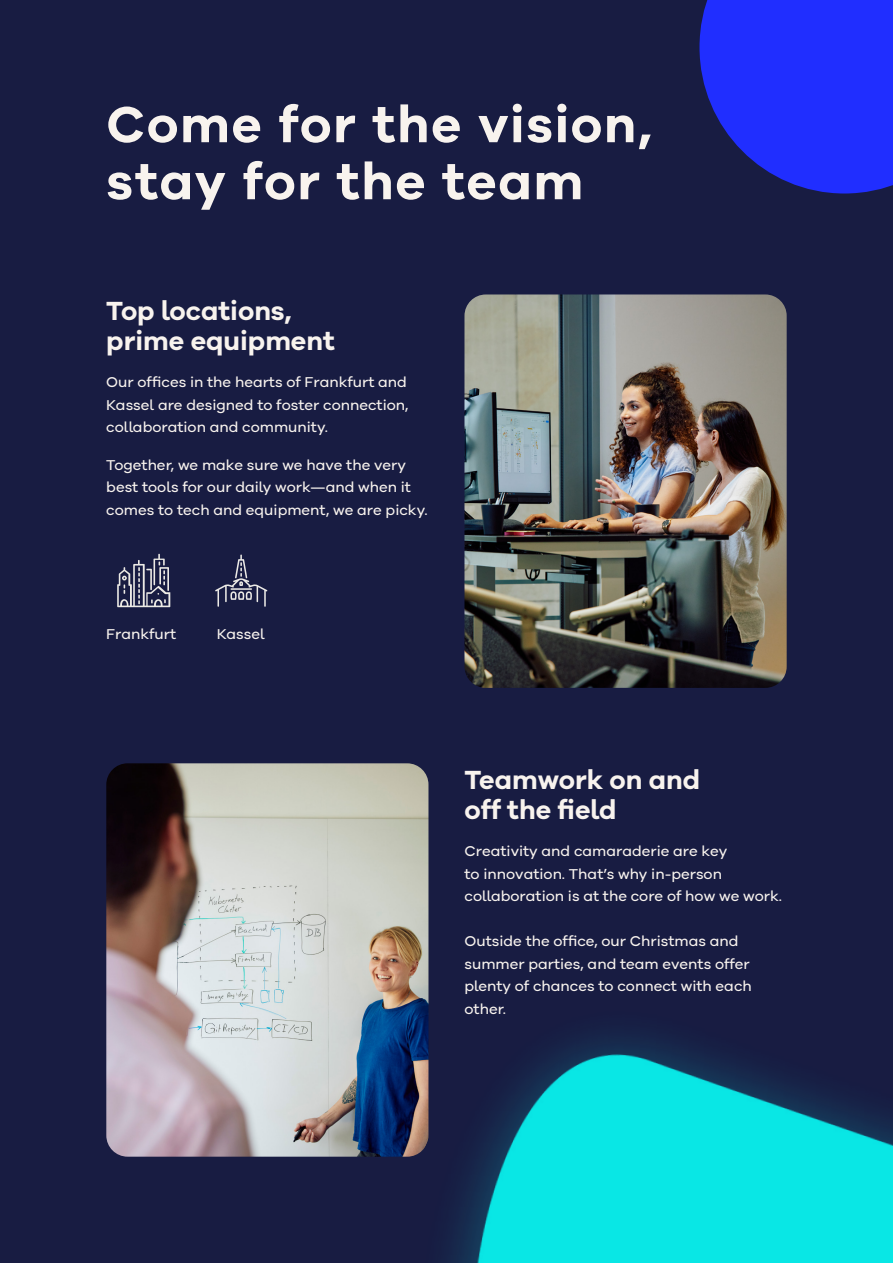
<style>
.page{position:relative;width:893px;height:1263px;background:#181c42}
.page>*{position:absolute;margin:0;border:0;box-sizing:border-box;transform-origin:0 0}
.t1{font:700 60px "Hiro Grotesque";color:#f8f3ee}
.t2{font:700 52.5px/57px "Hiro Grotesque";letter-spacing:.03em;color:#f8f3ee}
.t3{font:700 27px/30px "Hiro Grotesque";color:#f8f3ee}
.t4{font:15px/22.5px "Hiro Grotesque";color:#f8f3ee}
</style>
<div class="page">
<img style="left:106px;top:763px;width:322px;height:394px">
<img style="left:464px;top:294px;width:323px;height:394px">
<img style="left:414px;top:987px;width:479px;height:276px">
<svg style="left:699px;top:0;width:194px;height:193px;background:#1e2be6"></svg>
<svg style="left:215px;top:554px;width:52px;height:53px"></svg>
<svg style="left:117px;top:554px;width:54px;height:53px"></svg>
<svg style="left:758px;top:1080px;width:17px;height:17px"></svg>
<h2 class="t2" style="left:106px;top:94px;width:547px">Come for the vision, stay for the team</h2>
<h3 class="t3" style="left:106px;top:295px;width:230px">Top locations, prime equipment</h3>
<p class="t4" style="left:106px;top:371px;width:304px;text-align:justify">Our offices in the hearts of Frankfurt and Kassel are designed to foster connection, collaboration and community.</p>
<p class="t4" style="left:106px;top:453px;width:323px">Together, we make sure we have the very best tools for our daily work—and when it comes to tech and equipment, we are picky.</p>
<h1 class="t1" style="left:106px;top:492px;width:275px">Job Title</h1>
<p class="t4" style="left:106px;top:622px;width:71px">Frankfurt</p>
<p class="t4" style="left:217px;top:622px;width:49px">Kassel</p>
<h3 class="t3" style="left:464px;top:764px;width:237px">Teamwork on and off the field</h3>
<p class="t4" style="left:464px;top:839px;width:319px">Creativity and camaraderie are key<br>to innovation. That’s why in-person collaboration is at the core of how we work.</p>
<p class="t4" style="left:464px;top:929px;width:289px">Outside the office, our Christmas and summer parties, and team events offer plenty of chances to connect with each other.</p>
</div>
